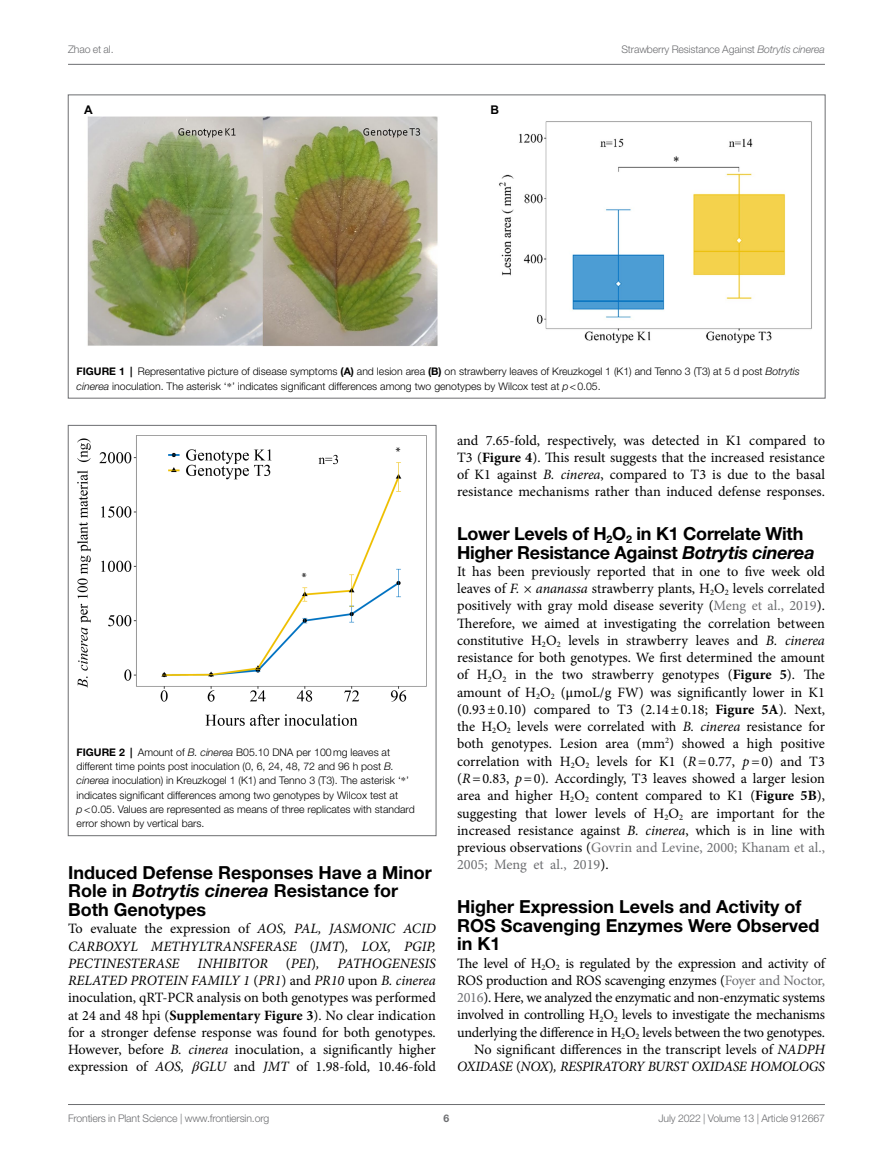
<style>
.page{position:relative;width:893px;height:1170px;background:#fff}
.page>*{position:absolute;margin:0;border:0;box-sizing:border-box;transform-origin:0 0}
.HEAD_2{font:700 18px/18.8px "Helvetica Neue LT Std";color:#000}
.TEXT_FLUSH{font:14.25px/17.2px "Minion Pro";letter-spacing:-.005em;color:#000;text-align:justify}
.TEXT_FLUSH-2{font:italic 14.25px/17.2px "Minion Pro";color:#000;text-align:justify}
.TEXT{font:14.25px/17.2px "Minion Pro";color:#000;text-align:right}
.t1{font:700 12px "Arial";color:#000}
.FIG_LEG{font:300 10.5px/14.2px "Helvetica Neue LT Std";color:#000}
.t2{font:300 10.5px "Helvetica Neue LT Std";letter-spacing:-.015em;color:#6d6e71}
.t3{font:700 10.5px "Helvetica Neue LT Std";color:#6d6e71}
.s1{font-style:italic}
.s2{font-weight:700}
.s3{font-family:"STIX General";font-weight:400}
.s4{font-style:normal}
.s5{font-family:"STIX General";font-style:italic}
.s6{color:#6d6e71}
.s7{font-family:"STIX General"}
</style>
<div class="page">
<hr style="left:68px;top:64px;width:757px;height:1px;background:#6d6e71">
<hr style="left:68px;top:1104px;width:757px;height:1px;background:#6d6e71">
<img style="left:87px;top:116px;width:725px;height:230px">
<img style="left:77px;top:435px;width:350px;height:291px">
<div style="left:68px;top:425px;width:368px;height:410px;border:1px solid #6d6e71"></div>
<p class="t2" style="left:68px;top:42px;width:47px">Zhao et al.</p>
<p class="t2" style="left:621px;top:42px;width:205px">Strawberry Resistance Against <span class="s1">Botrytis cinerea</span></p>
<p class="t1" style="left:84px;top:102px;width:10px">A</p>
<p class="t1" style="left:491px;top:102px;width:10px">B</p>
<p class="FIG_LEG" style="left:77px;top:364px;width:725px"><span class="s2">FIGURE 1 |</span> Representative picture of disease symptoms <span class="s2">(A)</span> and lesion area <span class="s2">(B)</span> on strawberry leaves of Kreuzkogel 1 (K1) and Tenno 3 (T3) at 5 d post <span class="s1">Botrytis cinerea</span> inoculation. The asterisk ‘<span class="s3">*</span>’ indicates significant differences among two genotypes by Wilcox test at <span class="s1">p</span>&lt;0.05.</p>
<p class="FIG_LEG" style="left:77px;top:744px;width:340px"><span class="s2">FIGURE 2 |</span> Amount of <span class="s1">B. cinerea</span> B05.10 DNA per 100mg leaves at different time points post inoculation (0, 6, 24, 48, 72 and 96 h post <span class="s1">B. cinerea</span> inoculation) in Kreuzkogel 1 (K1) and Tenno 3 (T3). The asterisk ‘<span class="s3">*</span>’ indicates significant differences among two genotypes by Wilcox test at <span class="s1">p</span>&lt;0.05. Values are represented as means of three replicates with standard error shown by vertical bars.</p>
<p class="HEAD_2" style="left:68px;top:862px;width:365px">Induced Defense Responses Have a Minor<br>Role in <span class="s1">Botrytis cinerea</span> Resistance for<br>Both Genotypes</p>
<p class="TEXT_FLUSH-2" style="left:68px;top:920px;width:369px"><span class="s4">To evaluate the expression of</span> AOS, PAL, JASMONIC ACID CARBOXYL METHYLTRANSFERASE <span class="s4">(</span>JMT<span class="s4">)</span>, LOX, PGIP, PECTINESTERASE</p>
<p class="TEXT_FLUSH-2" style="left:198px;top:954px;width:72px">INHIBITOR</p>
<p class="TEXT_FLUSH-2" style="left:286px;top:954px;width:35px"><span class="s4">(</span>PEI<span class="s4">)</span>,</p>
<p class="TEXT_FLUSH" style="left:68px;top:954px;width:369px;text-indent:269px"><span class="s1">PATHOGENESIS RELATED PROTEIN FAMILY 1</span> (<span class="s1">PR1</span>) and <span class="s1">PR10</span> upon <span class="s1">B. cinerea </span>inoculation, qRT-PCR analysis on both genotypes was performed at 24 and 48 hpi (<span class="s2">Supplementary Figure 3</span>). No clear indication for a stronger defense response was found for both genotypes.<br>However, before <span class="s1">B. cinerea</span> inoculation, a significantly higher expression of <span class="s1">AOS,</span> <span class="s5">β</span><span class="s1">GLU</span> and <span class="s1">JMT</span> of 1.98-fold, 10.46-fold</p>
<p class="TEXT_FLUSH" style="left:457px;top:431px;width:369px">and 7.65-fold, respectively, was detected in K1 compared to T3 (<span class="s2">Figure 4</span>). This result suggests that the increased resistance of K1 against <span class="s1">B. cinerea</span>, compared to T3 is due to the basal resistance mechanisms rather than induced defense responses.</p>
<p class="HEAD_2" style="left:457px;top:523px;width:359px">Lower Levels of H<sub>2</sub>O<sub>2</sub> in K1 Correlate With<br>Higher Resistance Against <span class="s1">Botrytis cinerea</span></p>
<p class="TEXT_FLUSH" style="left:457px;top:562px;width:369px">It has been previously reported that in one to five week old leaves of <span class="s1">F. × ananassa</span> strawberry plants, H<sub>2</sub>O<sub>2</sub> levels correlated positively with gray mold disease severity (<span class="s6">Meng et al., 2019</span>).<br>Therefore, we aimed at investigating the correlation between constitutive H<sub>2</sub>O<sub>2</sub> levels in strawberry leaves and <span class="s1">B. cinerea </span>resistance for both genotypes. We first determined the amount of H<sub>2</sub>O<sub>2</sub> in the two strawberry genotypes (<span class="s2">Figure 5</span>). The amount of H<sub>2</sub>O<sub>2</sub> (<span class="s7">μ</span>moL/g FW) was significantly lower in K1 (0.93±0.10) compared to T3 (2.14±0.18; <span class="s2">Figure 5A</span>). Next, the H<sub>2</sub>O<sub>2</sub> levels were correlated with <span class="s1">B. cinerea</span> resistance for both genotypes. Lesion area (mm<sup>2</sup>) showed a high positive correlation with H<sub>2</sub>O<sub>2</sub> levels for K1 (<span class="s1">R</span>=0.77, <span class="s1">p</span>=0) and T3 (<span class="s1">R</span>=0.83, <span class="s1">p</span>=0). Accordingly, T3 leaves showed a larger lesion area and higher H<sub>2</sub>O<sub>2</sub> content compared to K1 (<span class="s2">Figure 5B</span>), suggesting that lower levels of H<sub>2</sub>O<sub>2</sub> are important for the increased resistance against <span class="s1">B. cinerea</span>, which is in line with previous observations (<span class="s6">Govrin and Levine, 2000; Khanam et al., 2005; Meng et al., 2019</span>).</p>
<p class="HEAD_2" style="left:457px;top:896px;width:364px">Higher Expression Levels and Activity of<br>ROS Scavenging Enzymes Were Observed in K1</p>
<p class="TEXT_FLUSH" style="left:457px;top:954px;width:369px">The level of H<sub>2</sub>O<sub>2</sub> is regulated by the expression and activity of ROS production and ROS scavenging enzymes (<span class="s6">Foyer and Noctor, 2016</span>). Here, we analyzed the enzymatic and non-enzymatic systems involved in controlling H<sub>2</sub>O<sub>2</sub> levels to investigate the mechanisms underlying the difference in H<sub>2</sub>O<sub>2</sub> levels between the two genotypes.</p>
<p class="TEXT" style="left:457px;top:1040px;width:369px">No significant differences in the transcript levels of <span class="s1">NADPH<br>OXIDASE</span> (<span class="s1">NOX</span>)<span class="s1">, RESPIRATORY BURST OXIDASE HOMOLOGS</span></p>
<p class="t2" style="left:68px;top:1111px;width:203px">Frontiers in Plant Science | www.frontiersin.org</p>
<p class="t3" style="left:444px;top:1111px;width:7px">6</p>
<p class="t2" style="left:658px;top:1111px;width:168px">July 2022 | Volume 13 | Article 912667</p>
</div>
